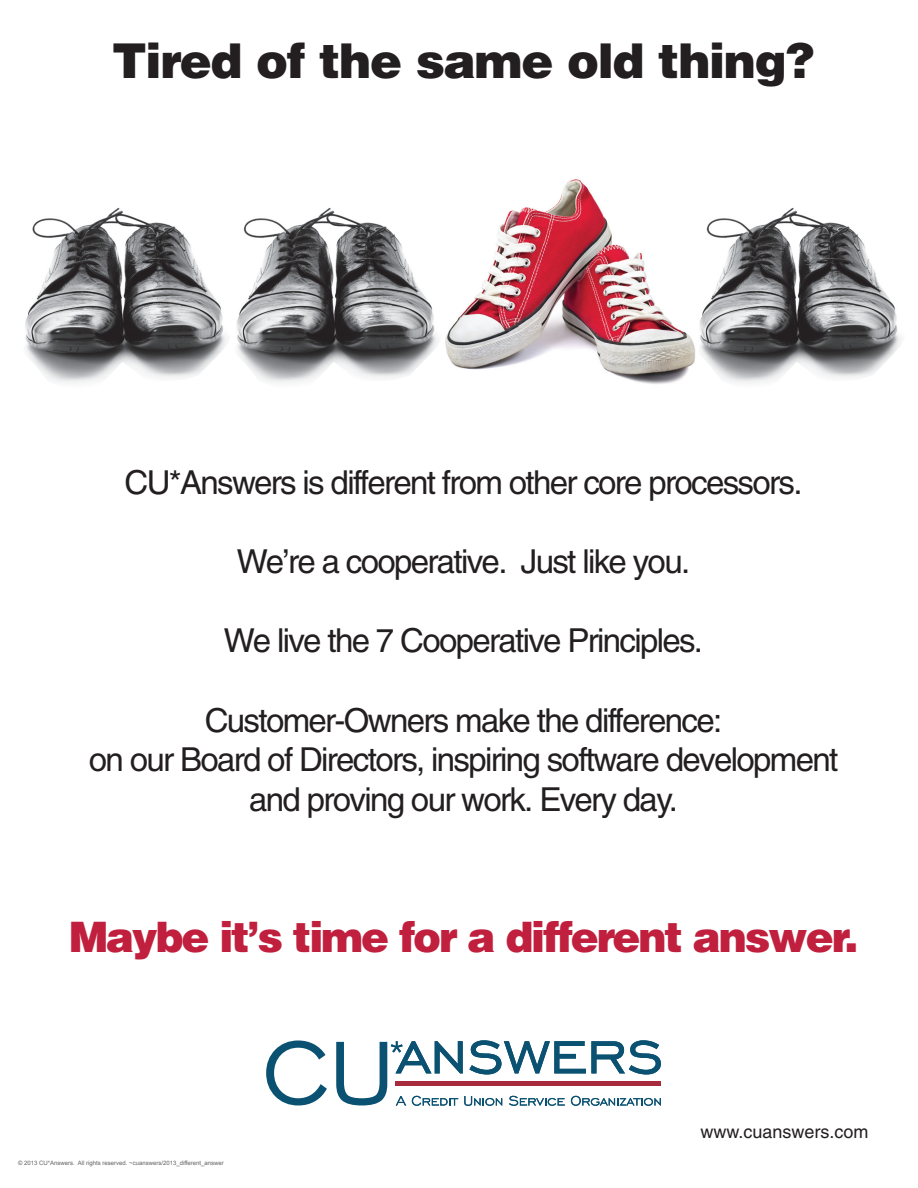
<style>
.page{position:relative;width:918px;height:1188px;background:#fff}
.page>*{position:absolute;margin:0;border:0;box-sizing:border-box;transform-origin:0 0}
.t1{font:900 48px "Helvetica";letter-spacing:-.025em;color:#231f20}
.t2{font:900 42px "Helvetica";letter-spacing:-.05em;color:#c01f3d}
.t3{font:33px/39.6px "Helvetica";letter-spacing:-.05em;color:#231f20;text-align:center}
.t4{font:18px "Helvetica";color:#231f20}
.t5{font:6px "Arial";color:#636366}
</style>
<div class="page">
<svg style="left:266px;top:1040px;width:61px;height:65px"></svg>
<svg style="left:336px;top:1040px;width:325px;height:66px"></svg>
<img style="left:25px;top:207px;width:202px;height:176px">
<img style="left:237px;top:207px;width:201px;height:176px">
<img style="left:699px;top:207px;width:202px;height:176px">
<img style="left:445px;top:179px;width:251px;height:205px">
<p class="t1" style="left:112px;top:29px;width:704px">Tired of the same old thing?</p>
<p class="t3" style="left:125px;top:462px;width:679px">CU*Answers is different from other core processors.</p>
<p class="t3" style="left:237px;top:542px;width:455px">We’re a cooperative. Just like you.</p>
<p class="t3" style="left:224px;top:621px;width:481px">We live the 7 Cooperative Principles.</p>
<p class="t3" style="left:89px;top:700px;width:751px">Customer-Owners make the difference:<br>on our Board of Directors, inspiring software development and proving our work. Every day.</p>
<p class="t2" style="left:69px;top:909px;width:791px">Maybe it’s time for a different answer.</p>
<p class="t5" style="left:18px;top:1159px;width:207px">© 2013 CU*Answers. All rights reserved. ~cuanswers/2013_different_answer</p>
<p class="t4" style="left:701px;top:1122px;width:170px">www.cuanswers.com</p>
</div>
